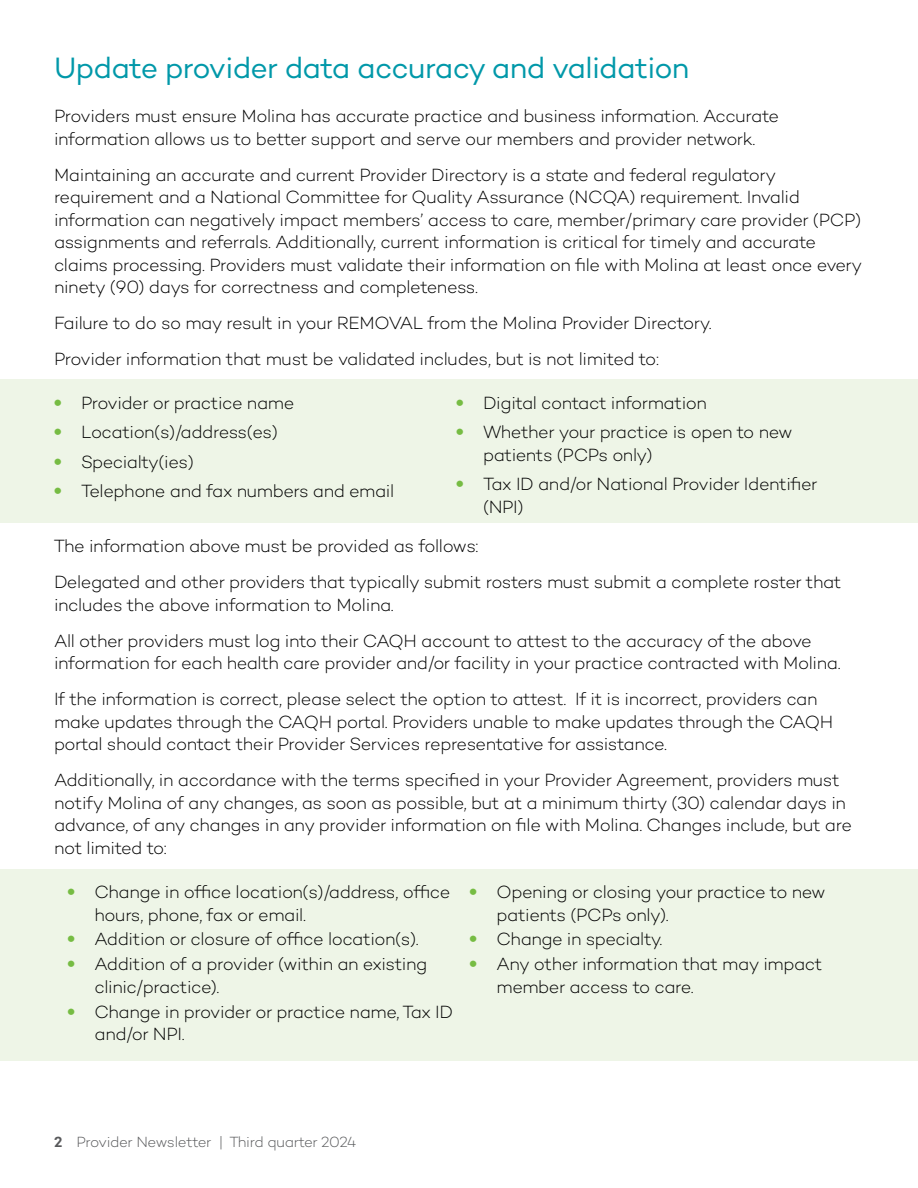
<style>
.page{position:relative;width:918px;height:1188px;background:#fff}
.page>*{position:absolute;margin:0;border:0;box-sizing:border-box;transform-origin:0 0}
.t1{font:30px "Campton";letter-spacing:-.025em;color:#0098a9}
.t2{font:700 21px "Campton";color:#76bc43}
.t3{font:300 18px/22.5px "Campton";letter-spacing:-.025em;color:#000}
.t4{font:300 15px "Campton";letter-spacing:-.03em;color:#58595b}
.s1{font-weight:700;font-size:21px;color:#76bc43}
.s2{font-weight:600}
</style>
<div class="page">
<div style="left:0;top:379px;width:918px;height:144px;background:#eef5e7"></div>
<div style="left:0;top:869px;width:918px;height:192px;background:#eef5e7"></div>
<h2 class="t1" style="left:54px;top:49px;width:637px">Update provider data accuracy and validation</h2>
<p class="t3" style="left:54px;top:105px;width:727px">Providers must ensure Molina has accurate practice and business information. Accurate information allows us to better support and serve our members and provider network.</p>
<p class="t3" style="left:54px;top:163px;width:810px">Maintaining an accurate and current Provider Directory is a state and federal regulatory requirement and a National Committee for Quality Assurance (NCQA) requirement. Invalid information can negatively impact members’ access to care, member/primary care provider (PCP) assignments and referrals. Additionally, current information is critical for timely and accurate claims processing. Providers must validate their information on file with Molina at least once every ninety (90) days for correctness and completeness.</p>
<p class="t3" style="left:54px;top:312px;width:659px">Failure to do so may result in your REMOVAL from the Molina Provider Directory.</p>
<p class="t3" style="left:54px;top:348px;width:607px">Provider information that must be validated includes, but is not limited to:</p>
<p class="t2" style="left:54px;top:388px;width:9px">•</p>
<p class="t3" style="left:81px;top:391px;width:215px">Provider or practice name</p>
<p class="t3" style="left:54px;top:421px;width:225px"><span class="s1">•</span> Location(s)/address(es)</p>
<p class="t3" style="left:54px;top:450px;width:141px"><span class="s1">•</span> Specialty(ies)</p>
<p class="t3" style="left:54px;top:479px;width:342px"><span class="s1">•</span> Telephone and fax numbers and email</p>
<p class="t2" style="left:456px;top:388px;width:9px">•</p>
<p class="t3" style="left:483px;top:391px;width:225px">Digital contact information</p>
<p class="t3" style="left:483px;top:421px;width:311px;text-indent:-27px"><span class="s1">•</span> Whether your practice is open to new patients (PCPs only)</p>
<p class="t3" style="left:483px;top:472px;width:336px;text-indent:-27px"><span class="s1">•</span> Tax ID and/or National Provider Identifier (NPI)</p>
<p class="t3" style="left:54px;top:534px;width:426px">The information above must be provided as follows:</p>
<p class="t3" style="left:54px;top:570px;width:789px">Delegated and other providers that typically submit rosters must submit a complete roster that includes the above information to Molina.</p>
<p class="t3" style="left:54px;top:629px;width:788px">All other providers must log into their CAQH account to attest to the accuracy of the above information for each health care provider and/or facility in your practice contracted with Molina.</p>
<p class="t3" style="left:54px;top:687px;width:781px">If the information is correct, please select the option to attest. If it is incorrect, providers can make updates through the CAQH portal. Providers unable to make updates through the CAQH portal should contact their Provider Services representative for assistance.</p>
<p class="t3" style="left:54px;top:768px;width:800px">Additionally, in accordance with the terms specified in your Provider Agreement, providers must notify Molina of any changes, as soon as possible, but at a minimum thirty (30) calendar days in advance, of any changes in any provider information on file with Molina. Changes include, but are not limited to:</p>
<p class="t3" style="left:94px;top:880px;width:357px;text-indent:-27px"><span class="s1">•</span> Change in office location(s)/address, office hours, phone, fax or email.</p>
<p class="t3" style="left:68px;top:928px;width:353px"><span class="s1">•</span> Addition or closure of office location(s).</p>
<p class="t3" style="left:94px;top:953px;width:334px;text-indent:-27px"><span class="s1">•</span> Addition of a provider (within an existing clinic/practice).</p>
<p class="t3" style="left:94px;top:1000px;width:360px;text-indent:-27px"><span class="s1">•</span> Change in provider or practice name, Tax ID and/or NPI.</p>
<p class="t3" style="left:497px;top:880px;width:330px;text-indent:-27px"><span class="s1">•</span> Opening or closing your practice to new patients (PCPs only).</p>
<p class="t3" style="left:470px;top:928px;width:195px"><span class="s1">•</span> Change in specialty.</p>
<p class="t3" style="left:497px;top:953px;width:327px;text-indent:-27px"><span class="s1">•</span> Any other information that may impact member access to care.</p>
<p class="t4" style="left:54px;top:1132px;width:304px"><span class="s2">2</span> Provider Newsletter | Third quarter 2024</p>
</div>
